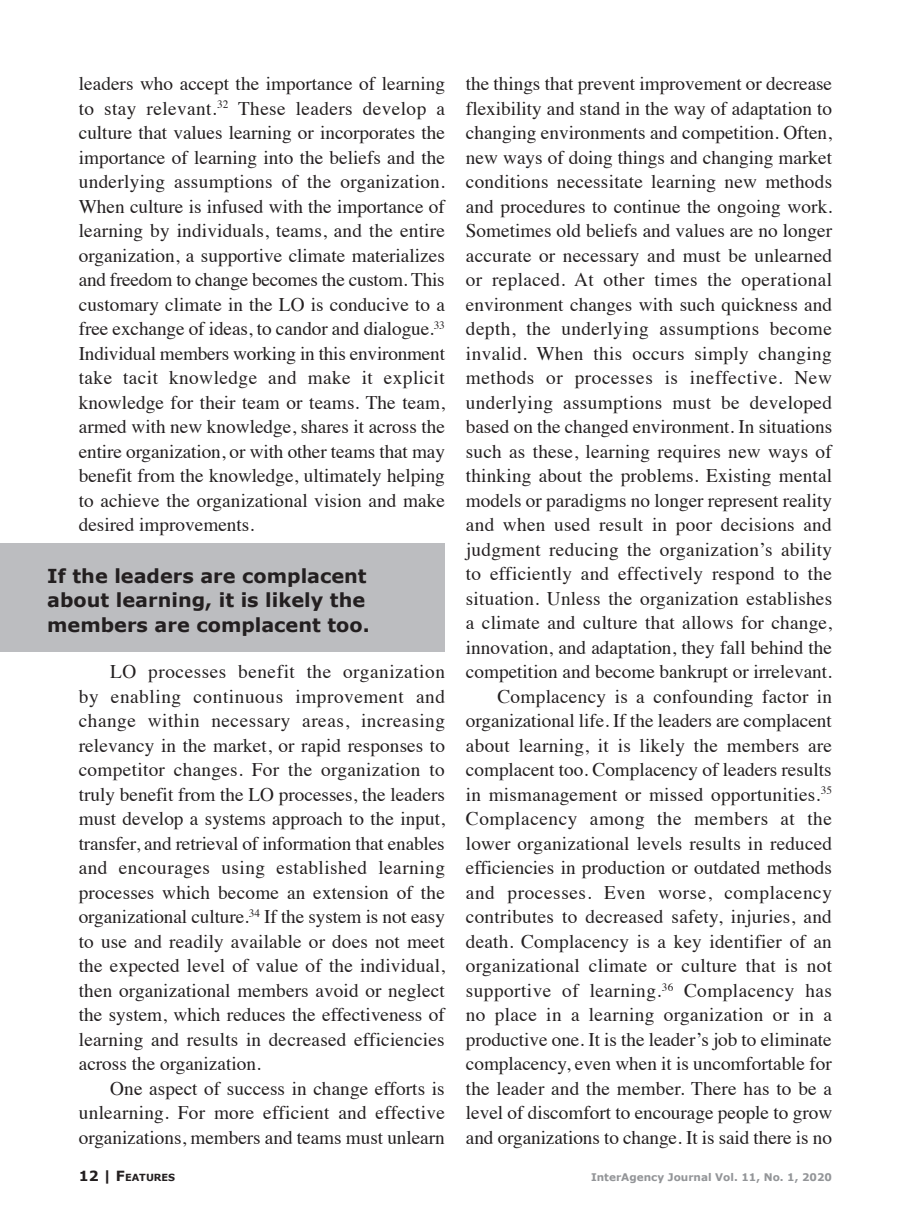
<style>
.page{position:relative;width:914px;height:1229px;background:#fff}
.page>*{position:absolute;margin:0;border:0;box-sizing:border-box;transform-origin:0 0}
.t1{font:19.25px/24.5px "Times";color:#231f20;text-align:justify}
.Left_Pull_Quote{font:700 19.25px/24.5px "Verdana";color:#231f20}
.t2{font:700 10.5px "Verdana";color:#939598}
.t3{font:700 9.8px "Verdana";color:#231f20}
.s1{font-size:14px}
</style>
<div class="page">
<div style="left:0;top:543px;width:445px;height:109px;background:#bcbdc0"></div>
<p class="t1" style="left:79px;top:70px;width:368px">leaders who accept the importance of learning to stay relevant.<sup>32</sup> These leaders develop a culture that values learning or incorporates the importance of learning into the beliefs and the underlying assumptions of the organization.<br>When culture is infused with the importance of learning by individuals, teams, and the entire organization, a supportive climate materializes and freedom to change becomes the custom. This customary climate in the LO is conducive to a free exchange of ideas, to candor and dialogue.<sup>33<br></sup>Individual members working in this environment take tacit knowledge and make it explicit knowledge for their team or teams. The team, armed with new knowledge, shares it across the entire organization, or with other teams that may benefit from the knowledge, ultimately helping to achieve the organizational vision and make desired improvements.</p>
<p class="Left_Pull_Quote" style="left:47px;top:563px;width:324px">If the leaders are complacent about learning, it is likely the members are complacent too.</p>
<p class="t1" style="left:79px;top:658px;width:368px;text-indent:32px">LO processes benefit the organization by enabling continuous improvement and change within necessary areas, increasing relevancy in the market, or rapid responses to competitor changes. For the organization to truly benefit from the LO processes, the leaders must develop a systems approach to the input, transfer, and retrieval of information that enables and encourages using established learning processes which become an extension of the organizational culture.<sup>34</sup> If the system is not easy to use and readily available or does not meet the expected level of value of the individual, then organizational members avoid or neglect the system, which reduces the effectiveness of learning and results in decreased efficiencies across the organization.</p>
<p class="t1" style="left:79px;top:1074px;width:368px;text-indent:32px">One aspect of success in change efforts is unlearning. For more efficient and effective organizations, members and teams must unlearn</p>
<p class="t1" style="left:466px;top:70px;width:368px">the things that prevent improvement or decrease flexibility and stand in the way of adaptation to changing environments and competition. Often, new ways of doing things and changing market conditions necessitate learning new methods and procedures to continue the ongoing work.<br>Sometimes old beliefs and values are no longer accurate or necessary and must be unlearned or replaced. At other times the operational environment changes with such quickness and depth, the underlying assumptions become invalid. When this occurs simply changing methods or processes is ineffective. New underlying assumptions must be developed based on the changed environment. In situations such as these, learning requires new ways of thinking about the problems. Existing mental models or paradigms no longer represent reality and when used result in poor decisions and judgment reducing the organization’s ability to efficiently and effectively respond to the situation. Unless the organization establishes a climate and culture that allows for change, innovation, and adaptation, they fall behind the competition and become bankrupt or irrelevant.</p>
<p class="t1" style="left:466px;top:682px;width:368px;text-indent:32px">Complacency is a confounding factor in organizational life. If the leaders are complacent about learning, it is likely the members are complacent too. Complacency of leaders results in mismanagement or missed opportunities.<sup>35<br></sup>Complacency among the members at the lower organizational levels results in reduced efficiencies in production or outdated methods and processes. Even worse, complacency contributes to decreased safety, injuries, and death. Complacency is a key identifier of an organizational climate or culture that is not supportive of learning.<sup>36</sup> Complacency has no place in a learning organization or in a productive one. It is the leader’s job to eliminate complacency, even when it is uncomfortable for the leader and the member. There has to be a level of discomfort to encourage people to grow and organizations to change. It is said there is no</p>
<p class="t3" style="left:79px;top:1171px;width:98px"><span class="s1">12 |</span> <span class="s1">F</span>EATURES</p>
<p class="t2" style="left:591px;top:1170px;width:242px">InterAgency Journal Vol. 11, No. 1, 2020</p>
</div>
